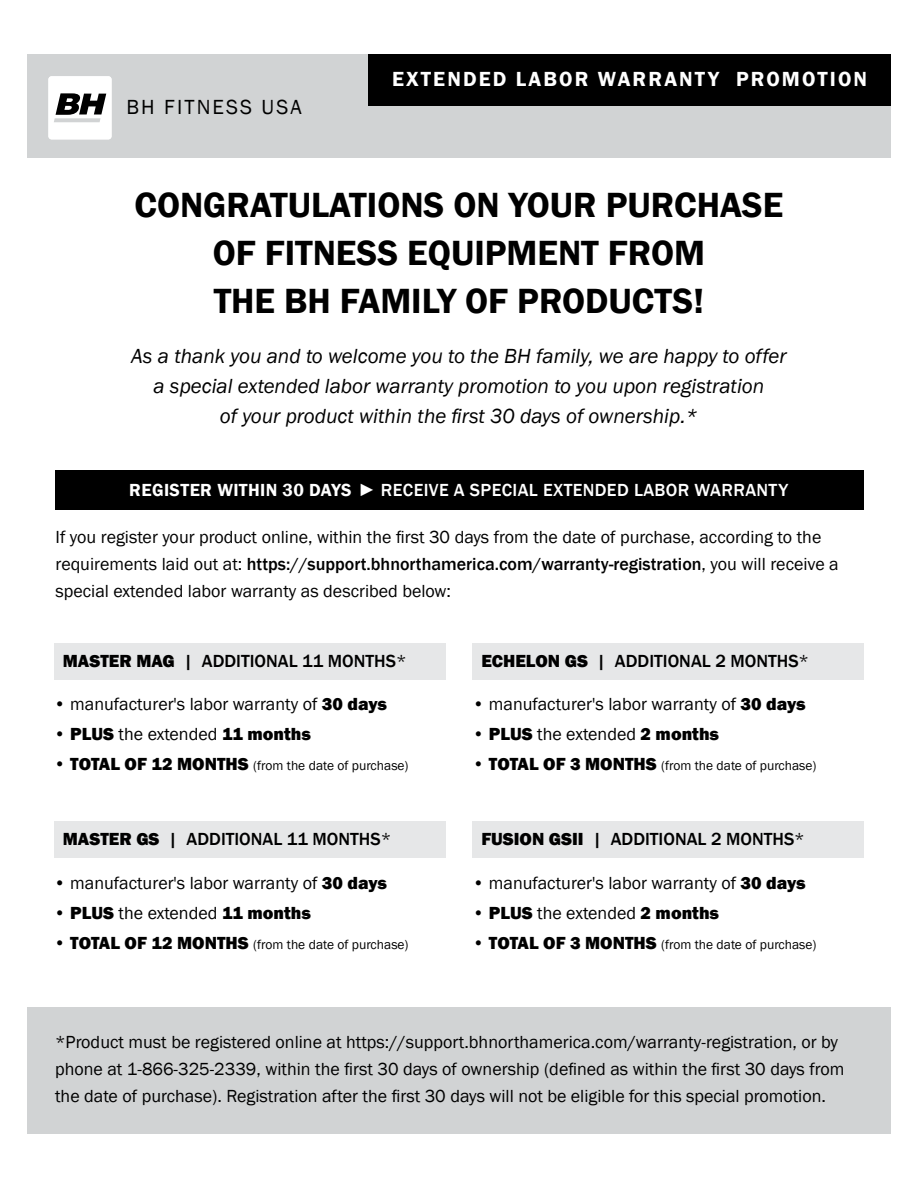
<style>
.page{position:relative;width:918px;height:1188px;background:#fff}
.page>*{position:absolute;margin:0;border:0;box-sizing:border-box;transform-origin:0 0}
.t1{font:600 36px/48px "Franklin Gothic";color:#000;text-align:center}
.t2{font:italic 21px/30px "Franklin Gothic";color:#000;text-align:center}
.t3{font:600 21px "Franklin Gothic";letter-spacing:.1em;color:#fff}
.t4{font:21px "Franklin Gothic";letter-spacing:.1em;color:#000}
.t5{font:18px/27px "Franklin Gothic";color:#000}
.t6{font:500 18px "Franklin Gothic";color:#000}
.t7{font:500 18px "Franklin Gothic";letter-spacing:.02em;color:#fff}
.t8{font:600 18px "Franklin Gothic";letter-spacing:.02em;color:#fff}
.t9{font:18px "Franklin Gothic";color:#fff}
.t10{font:13.5px "Franklin Gothic";color:#000}
.s1{font-weight:500}
.s2{font-weight:800}
.s3{font-weight:400}
.s4{font-size:18px}
.s5{font-weight:800;font-size:18px}
</style>
<div class="page">
<div style="left:27px;top:54px;width:864px;height:104px;background:#d1d3d4"></div>
<div style="left:27px;top:1008px;width:864px;height:126px;background:#d1d3d4"></div>
<div style="left:48px;top:76px;width:64px;height:63px;background:#fff;border-radius:3px"></div>
<svg style="left:54px;top:93px;width:52px;height:29px"></svg>
<div style="left:56px;top:471px;width:808px;height:39px;background:#000"></div>
<div style="left:54px;top:643px;width:391px;height:37px;background:#e6e7e8"></div>
<div style="left:473px;top:643px;width:391px;height:37px;background:#e6e7e8"></div>
<div style="left:473px;top:821px;width:391px;height:37px;background:#e6e7e8"></div>
<div style="left:54px;top:821px;width:391px;height:37px;background:#e6e7e8"></div>
<div style="left:368px;top:54px;width:523px;height:52px;background:#000"></div>
<p class="t4" style="left:127px;top:94px;width:177px">BH FITNESS USA</p>
<p class="t3" style="left:392px;top:66px;width:477px">EXTENDED LABOR WARRANTY PROMOTION</p>
<h1 class="t1" style="left:134px;top:182px;width:650px">CONGRATULATIONS ON YOUR PURCHASE<br>OF FITNESS EQUIPMENT FROM<br>THE BH FAMILY OF PRODUCTS!</h1>
<p class="t2" style="left:131px;top:341px;width:657px">As a thank you and to welcome you to the BH family, we are happy to offer a special extended labor warranty promotion to you upon registration<br>of your product within the first 30 days of ownership.*</p>
<p class="t9" style="left:378px;top:481px;width:19px;rotate:90deg">▲</p>
<p class="t8" style="left:129px;top:479px;width:224px">REGISTER WITHIN 30 DAYS</p>
<p class="t7" style="left:381px;top:479px;width:409px">RECEIVE A SPECIAL EXTENDED LABOR WARRANTY</p>
<p class="t5" style="left:56px;top:524px;width:785px">If you register your product online, within the first 30 days from the date of purchase, according to the requirements laid out at: <span class="s1">https://support.bhnorthamerica.com/warranty-registration</span>, you will receive a special extended labor warranty as described below:</p>
<p class="t6" style="left:63px;top:650px;width:345px"><span class="s2">MASTER MAG</span> | ADDITIONAL 11 MONTHS<span class="s3">*</span></p>
<p class="t5" style="left:54px;top:691px;width:335px">• manufacturer's labor warranty of <span class="s2">30 days</span></p>
<p class="t5" style="left:54px;top:721px;width:259px">• <span class="s2">PLUS</span> the extended <span class="s2">11 months</span></p>
<p class="t10" style="left:54px;top:757px;width:356px"><span class="s4">•</span> <span class="s5">TOTAL OF 12 MONTHS</span> (from the date of purchase)</p>
<p class="t6" style="left:63px;top:828px;width:330px"><span class="s2">MASTER GS</span> | ADDITIONAL 11 MONTHS<span class="s3">*</span></p>
<p class="t5" style="left:54px;top:870px;width:335px">• manufacturer's labor warranty of <span class="s2">30 days</span></p>
<p class="t5" style="left:54px;top:900px;width:259px">• <span class="s2">PLUS</span> the extended <span class="s2">11 months</span></p>
<p class="t10" style="left:54px;top:936px;width:356px"><span class="s4">•</span> <span class="s5">TOTAL OF 12 MONTHS</span> (from the date of purchase)</p>
<p class="t6" style="left:481px;top:650px;width:329px"><span class="s2">ECHELON GS</span> | ADDITIONAL 2 MONTHS<span class="s3">*</span></p>
<p class="t5" style="left:472px;top:691px;width:335px">• manufacturer's labor warranty of <span class="s2">30 days</span></p>
<p class="t5" style="left:472px;top:721px;width:248px">• <span class="s2">PLUS</span> the extended <span class="s2">2 months</span></p>
<p class="t10" style="left:472px;top:757px;width:346px"><span class="s4">•</span> <span class="s5">TOTAL OF 3 MONTHS</span> (from the date of purchase)</p>
<p class="t6" style="left:481px;top:828px;width:325px"><span class="s2">FUSION GSII</span> | ADDITIONAL 2 MONTHS<span class="s3">*</span></p>
<p class="t5" style="left:472px;top:870px;width:335px">• manufacturer's labor warranty of <span class="s2">30 days</span></p>
<p class="t5" style="left:472px;top:900px;width:248px">• <span class="s2">PLUS</span> the extended <span class="s2">2 months</span></p>
<p class="t10" style="left:472px;top:936px;width:346px"><span class="s4">•</span> <span class="s5">TOTAL OF 3 MONTHS</span> (from the date of purchase)</p>
<p class="t5" style="left:55px;top:1029px;width:791px">*Product must be registered online at https://support.bhnorthamerica.com/warranty-registration, or by phone at 1-866-325-2339, within the first 30 days of ownership (defined as within the first 30 days from the date of purchase). Registration after the first 30 days will not be eligible for this special promotion.</p>
</div>
